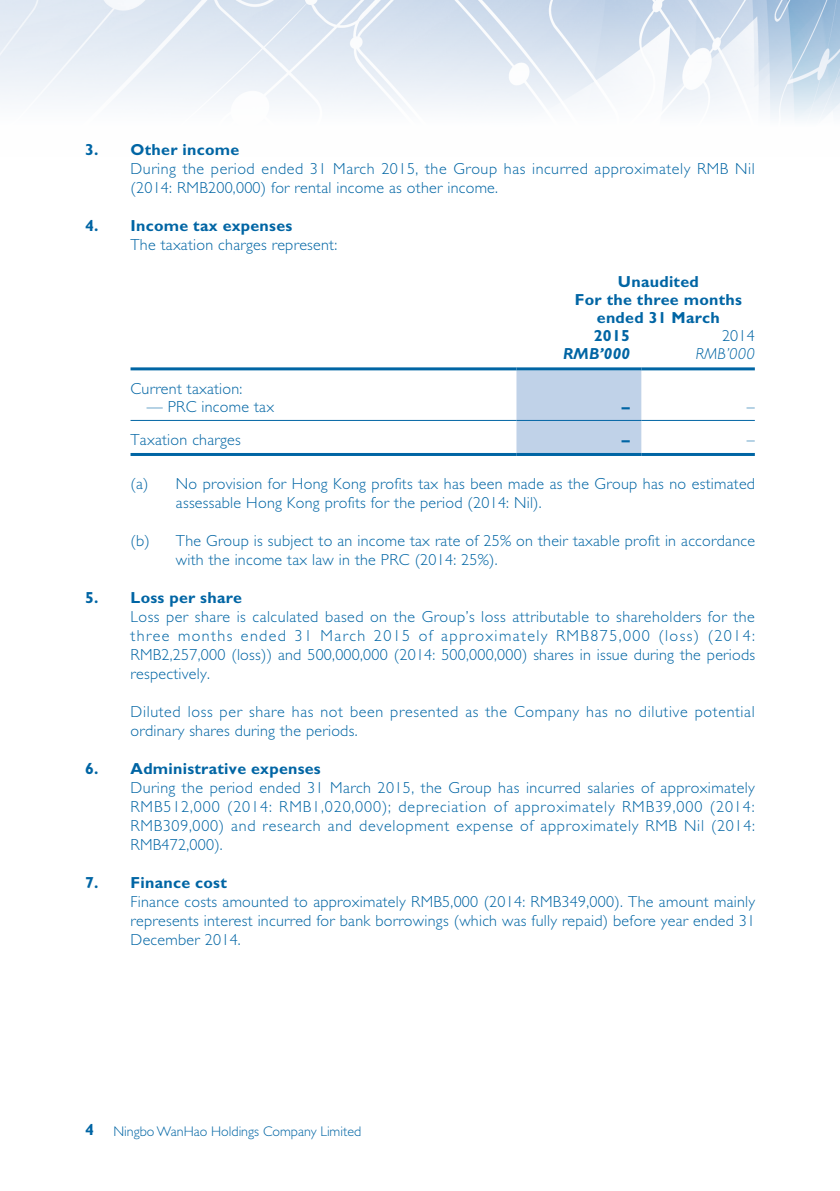
<style>
.page{position:relative;width:840px;height:1191px;background:#fff}
.page>*{position:absolute;margin:0;border:0;box-sizing:border-box;transform-origin:0 0}
.t1{font:300 16px/19px "Gill Sans Std";letter-spacing:.015em;color:#0065a4;text-align:justify}
.t2{font:700 16px "Gill Sans Std";letter-spacing:.015em;color:#0065a4}
.t3{font:300 16px/19px "Gill Sans Std";letter-spacing:.035em;color:#0065a4}
.t4{font:300 16px/19px "Gill Sans Std";letter-spacing:.04em;color:#0065a4}
.t5{font:italic 700 16px "Gill Sans Std";letter-spacing:.015em;color:#0065a4}
.t6{font:italic 300 16px "Gill Sans Std";letter-spacing:.015em;color:#0065a4}
.t7{font:300 14px "Gill Sans Std";color:#0065a4}
.s1{font-weight:700;font-size:16px}
</style>
<div class="page">
<img style="left:0;top:0;width:839px;height:120px">
<div style="left:516px;top:370px;width:125px;height:83px;background:#c0d2e8"></div>
<hr style="left:130px;top:367px;width:386px;height:3px;background:#0065a4">
<hr style="left:516px;top:367px;width:125px;height:3px;background:#0065a4">
<hr style="left:641px;top:367px;width:113px;height:3px;background:#0065a4">
<hr style="left:130px;top:420px;width:386px;height:1px;background:#0065a4">
<hr style="left:516px;top:420px;width:125px;height:1px;background:#0065a4">
<hr style="left:641px;top:420px;width:113px;height:1px;background:#0065a4">
<hr style="left:130px;top:453px;width:386px;height:3px;background:#0065a4">
<hr style="left:516px;top:453px;width:125px;height:3px;background:#0065a4">
<hr style="left:641px;top:453px;width:113px;height:3px;background:#0065a4">
<p class="t2" style="left:85px;top:140px;width:155px">3. Other income</p>
<p class="t3" style="left:130px;top:159px;width:625px">During the period ended 31 March 2015, the Group has incurred approximately RMB Nil (2014: RMB200,000) for rental income as other income.</p>
<p class="t2" style="left:85px;top:216px;width:208px">4. Income tax expenses</p>
<p class="t1" style="left:130px;top:235px;width:208px">The taxation charges represent:</p>
<p class="t2" style="left:617px;top:272px;width:82px">Unaudited</p>
<p class="t2" style="left:574px;top:290px;width:168px">For the three months</p>
<p class="t2" style="left:596px;top:308px;width:124px">ended 31 March</p>
<p class="t2" style="left:593px;top:326px;width:38px">2015</p>
<p class="t1" style="left:721px;top:326px;width:34px">2014</p>
<p class="t5" style="left:562px;top:344px;width:68px">RMB’000</p>
<p class="t6" style="left:695px;top:345px;width:60px">RMB’000</p>
<p class="t1" style="left:130px;top:379px;width:113px">Current taxation:</p>
<p class="t1" style="left:147px;top:397px;width:129px">— PRC income tax</p>
<p class="t2" style="left:621px;top:397px;width:9px">–</p>
<p class="t1" style="left:746px;top:397px;width:9px">–</p>
<p class="t1" style="left:130px;top:430px;width:112px">Taxation charges</p>
<p class="t2" style="left:621px;top:430px;width:9px">–</p>
<p class="t1" style="left:746px;top:430px;width:9px">–</p>
<p class="t1" style="left:176px;top:474px;width:580px;text-indent:-45px">(a) No provision for Hong Kong profits tax has been made as the Group has no estimated assessable Hong Kong profits for the period (2014: Nil).</p>
<p class="t1" style="left:176px;top:531px;width:580px;text-indent:-45px">(b) The Group is subject to an income tax rate of 25% on their taxable profit in accordance with the income tax law in the PRC (2014: 25%).</p>
<p class="t2" style="left:85px;top:587px;width:158px">5. Loss per share</p>
<p class="t1" style="left:130px;top:607px;width:625px">Loss per share is calculated based on the Group’s loss attributable to shareholders for the three months ended 31 March 2015 of approximately RMB875,000 (loss) (2014:<br>RMB2,257,000 (loss)) and 500,000,000 (2014: 500,000,000) shares in issue during the periods respectively.</p>
<p class="t4" style="left:130px;top:702px;width:625px">Diluted loss per share has not been presented as the Company has no dilutive potential ordinary shares during the periods.</p>
<p class="t2" style="left:85px;top:758px;width:237px">6. Administrative expenses</p>
<p class="t1" style="left:130px;top:778px;width:625px">During the period ended 31 March 2015, the Group has incurred salaries of approximately RMB512,000 (2014: RMB1,020,000); depreciation of approximately RMB39,000 (2014:<br>RMB309,000) and research and development expense of approximately RMB Nil (2014:<br>RMB472,000).</p>
<p class="t2" style="left:85px;top:872px;width:143px">7. Finance cost</p>
<p class="t1" style="left:130px;top:892px;width:625px">Finance costs amounted to approximately RMB5,000 (2014: RMB349,000). The amount mainly represents interest incurred for bank borrowings (which was fully repaid) before year ended 31<br>December 2014.</p>
<p class="t7" style="left:85px;top:1123px;width:277px"><span class="s1">4</span> Ningbo WanHao Holdings Company Limited</p>
</div>
